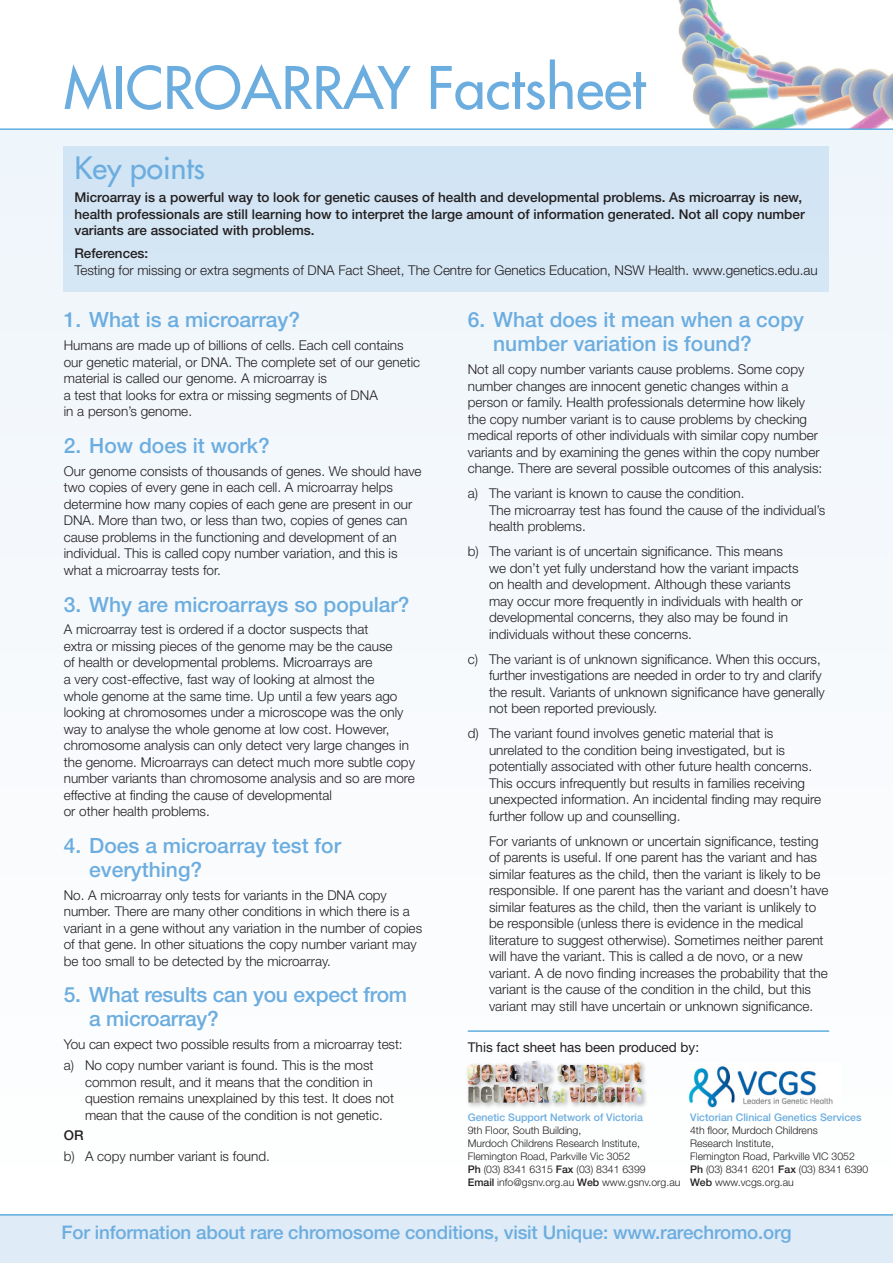
<style>
.page{position:relative;width:893px;height:1263px;background:#fff}
.page>*{position:absolute;margin:0;border:0;box-sizing:border-box;transform-origin:0 0}
.t1{font:57px "Futura LT";color:#6caddf}
.c_head{font:30px "Futura LT";color:#6caddf}
.c_head-2{font:500 21px/24px "Helvetica Neue LT";color:#6caddf}
.Body_text{font:500 18.75px "Helvetica Neue LT";letter-spacing:-.01em;color:#6caddf}
.Body_text-2{font:300 13.5px/16.5px "Helvetica Neue LT";color:#231f20}
.Body_text-3{font:500 13.5px/16.5px "Helvetica Neue LT";color:#231f20}
.Body_text-4{font:13.5px "Helvetica Neue LT";color:#231f20}
.Body_text-5{font:300 10.5px/13px "Helvetica Neue LT";color:#231f20}
.s1{font-weight:500}
.s2{font-weight:500;color:#6caddf}
</style>
<div class="page">
<div style="left:0;top:1215px;width:893px;height:48px;background:#dfebf7"></div>
<img style="left:678px;top:0;width:215px;height:128px">
<div style="left:0;top:129px;width:893px;height:1066px;background:#f8fafd"></div>
<hr style="left:468px;top:1030px;width:361px;height:2px;background:#60aee0">
<div style="left:64px;top:146px;width:765px;height:145px;background:#d4e6f4"></div>
<hr style="left:0;top:128px;width:893px;height:2px;background:#60aee0">
<div style="left:465px;top:1058px;width:183px;height:51px;background:#231f20;opacity:.3"></div>
<img style="left:468px;top:1064px;width:26px;height:21px">
<img style="left:496px;top:1061px;width:55px;height:21px">
<img style="left:557px;top:1064px;width:25px;height:18px">
<img style="left:584px;top:1064px;width:25px;height:20px">
<img style="left:611px;top:1062px;width:30px;height:20px">
<img style="left:481px;top:1086px;width:11px;height:17px">
<img style="left:468px;top:1086px;width:11px;height:16px">
<img style="left:493px;top:1083px;width:56px;height:20px">
<img style="left:580px;top:1084px;width:24px;height:18px">
<img style="left:569px;top:1087px;width:11px;height:15px">
<img style="left:552px;top:1088px;width:13px;height:14px">
<img style="left:617px;top:1084px;width:24px;height:18px">
<img style="left:603px;top:1087px;width:12px;height:15px">
<img style="left:689px;top:1066px;width:144px;height:42px">
<hr style="left:0;top:1214px;width:893px;height:1px;background:#60aee0">
<p class="t1" style="left:64px;top:51px;width:583px">MICROARRAY Factsheet</p>
<p class="c_head" style="left:74px;top:149px;width:132px">Key points</p>
<p class="Body_text-3" style="left:74px;top:189px;width:732px">Microarray is a powerful way to look for genetic causes of health and developmental problems. As microarray is new, health professionals are still learning how to interpret the large amount of information generated. Not all copy number variants are associated with problems.</p>
<p class="Body_text-2" style="left:74px;top:245px;width:745px"><span class="s1">References:<br></span>Testing for missing or extra segments of DNA Fact Sheet, The Centre for Genetics Education, NSW Health. www.genetics.edu.au</p>
<p class="c_head-2" style="left:64px;top:308px;width:238px">1. What is a microarray?</p>
<p class="Body_text-2" style="left:64px;top:337px;width:358px">Humans are made up of billions of cells. Each cell contains our genetic material, or DNA. The complete set of our genetic material is called our genome. A microarray is<br>a test that looks for extra or missing segments of DNA<br>in a person’s genome.</p>
<p class="c_head-2" style="left:64px;top:433px;width:208px">2. How does it work?</p>
<p class="Body_text-2" style="left:64px;top:462px;width:359px">Our genome consists of thousands of genes. We should have two copies of every gene in each cell. A microarray helps determine how many copies of each gene are present in our DNA. More than two, or less than two, copies of genes can cause problems in the functioning and development of an individual. This is called copy number variation, and this is what a microarray tests for.</p>
<p class="c_head-2" style="left:64px;top:592px;width:347px">3. Why are microarrays so popular?</p>
<p class="Body_text-2" style="left:64px;top:621px;width:353px">A microarray test is ordered if a doctor suspects that<br>extra or missing pieces of the genome may be the cause<br>of health or developmental problems. Microarrays are<br>a very cost-effective, fast way of looking at almost the<br>whole genome at the same time. Up until a few years ago looking at chromosomes under a microscope was the only way to analyse the whole genome at low cost. However, chromosome analysis can only detect very large changes in the genome. Microarrays can detect much more subtle copy number variants than chromosome analysis and so are more effective at finding the cause of developmental<br>or other health problems.</p>
<p class="c_head-2" style="left:89px;top:833px;width:253px;text-indent:-26px">4. Does a microarray test for everything?</p>
<p class="Body_text-2" style="left:64px;top:886px;width:360px">No. A microarray only tests for variants in the DNA copy number. There are many other conditions in which there is a variant in a gene without any variation in the number of copies of that gene. In other situations the copy number variant may be too small to be detected by the microarray.</p>
<p class="c_head-2" style="left:89px;top:983px;width:319px;text-indent:-26px">5. What results can you expect from a microarray?</p>
<p class="Body_text-2" style="left:64px;top:1036px;width:340px">You can expect two possible results from a microarray test:</p>
<p class="Body_text-2" style="left:85px;top:1057px;width:311px;text-indent:-21px">a) No copy number variant is found. This is the most common result, and it means that the condition in question remains unexplained by this test. It does not mean that the cause of the condition is not genetic.</p>
<p class="Body_text-3" style="left:64px;top:1127px;width:21px">OR</p>
<p class="Body_text-2" style="left:64px;top:1148px;width:208px">b) A copy number variant is found.</p>
<p class="c_head-2" style="left:493px;top:308px;width:312px;text-indent:-26px">6. What does it mean when a copy number variation is found?</p>
<p class="Body_text-2" style="left:468px;top:361px;width:356px">Not all copy number variants cause problems. Some copy number changes are innocent genetic changes within a person or family. Health professionals determine how likely the copy number variant is to cause problems by checking medical reports of other individuals with similar copy number variants and by examining the genes within the copy number change. There are several possible outcomes of this analysis:</p>
<p class="Body_text-2" style="left:489px;top:485px;width:338px;text-indent:-21px">a) The variant is known to cause the condition.<br>The microarray test has found the cause of the individual’s health problems.</p>
<p class="Body_text-2" style="left:489px;top:543px;width:315px;text-indent:-21px">b) The variant is of uncertain significance. This means we don’t yet fully understand how the variant impacts on health and development. Although these variants may occur more frequently in individuals with health or developmental concerns, they also may be found in individuals without these concerns.</p>
<p class="Body_text-2" style="left:489px;top:650px;width:337px;text-indent:-21px">c) The variant is of unknown significance. When this occurs, further investigations are needed in order to try and clarify the result. Variants of unknown significance have generally not been reported previously.</p>
<p class="Body_text-2" style="left:489px;top:725px;width:334px;text-indent:-21px">d) The variant found involves genetic material that is unrelated to the condition being investigated, but is potentially associated with other future health concerns.<br>This occurs infrequently but results in families receiving unexpected information. An incidental finding may require further follow up and counselling.</p>
<p class="Body_text-2" style="left:489px;top:832px;width:341px">For variants of unknown or uncertain significance, testing of parents is useful. If one parent has the variant and has similar features as the child, then the variant is likely to be responsible. If one parent has the variant and doesn’t have similar features as the child, then the variant is unlikely to be responsible (unless there is evidence in the medical literature to suggest otherwise). Sometimes neither parent will have the variant. This is called a de novo, or a new variant. A de novo finding increases the probability that the variant is the cause of the condition in the child, but this variant may still have uncertain or unknown significance.</p>
<p class="Body_text-4" style="left:468px;top:1039px;width:233px">This fact sheet has been produced by:</p>
<p class="Body_text-5" style="left:468px;top:1110px;width:214px"><span class="s2">Genetic Support Network of Victoria<br></span>9th Floor, South Building,<br>Murdoch Childrens Research Institute, Flemington Road, Parkville Vic 3052<br><span class="s1">Ph</span> (03) 8341 6315 <span class="s1">Fax</span> (03) 8341 6399<br><span class="s1">Email</span> info@gsnv.org.au <span class="s1">Web</span> www.gsnv.org.au</p>
<p class="Body_text-5" style="left:690px;top:1110px;width:180px"><span class="s2">Victorian Clinical Genetics Services<br></span>4th floor, Murdoch Childrens<br>Research Institute,<br>Flemington Road, Parkville VIC 3052<br><span class="s1">Ph</span> (03) 8341 6201 <span class="s1">Fax</span> (03) 8341 6390<br><span class="s1">Web</span> www.vcgs.org.au</p>
<p class="Body_text" style="left:62px;top:1221px;width:731px">For information about rare chromosome conditions, visit Unique: www.rarechromo.org</p>
</div>
